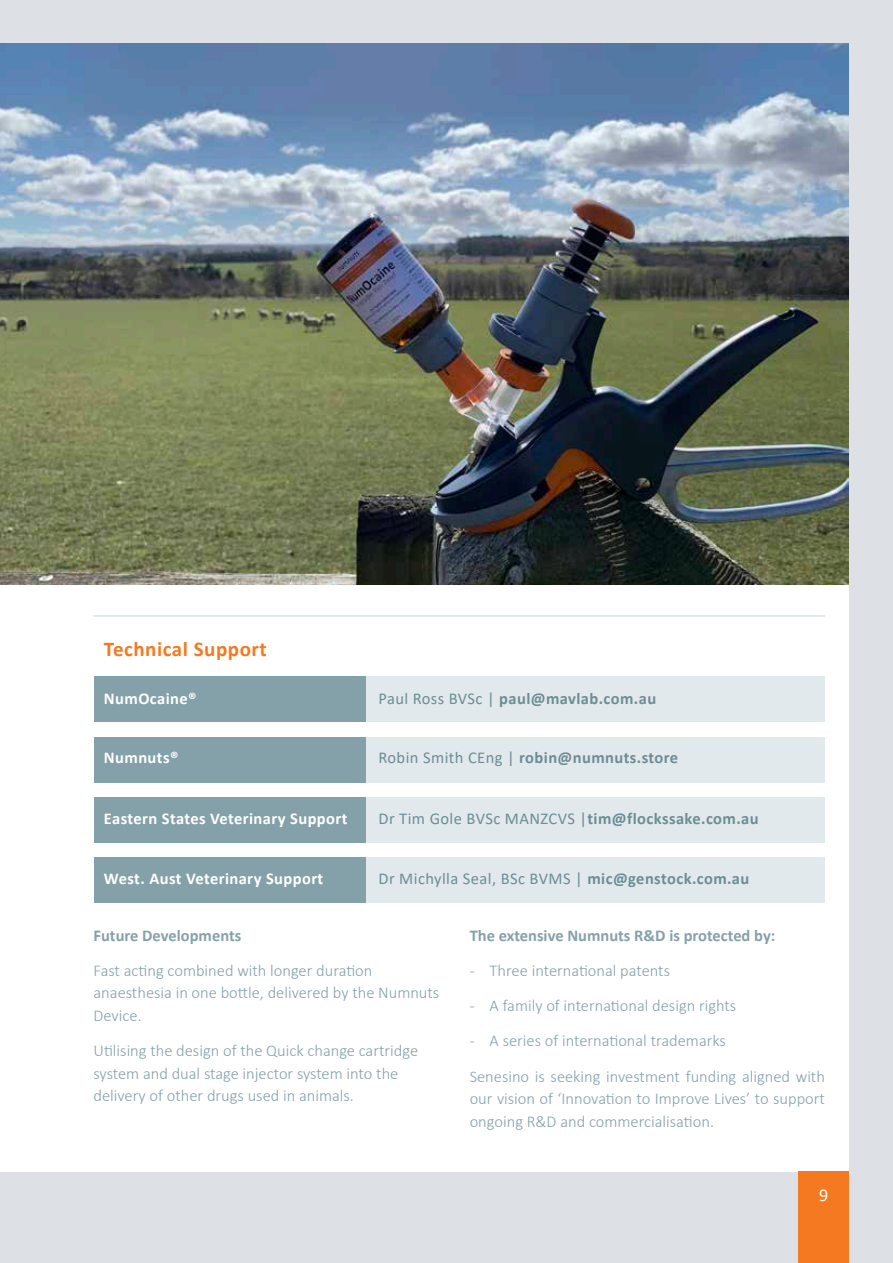
<style>
.page{position:relative;width:893px;height:1263px;background:#dde0e4}
.page>*{position:absolute;margin:0;border:0;box-sizing:border-box;transform-origin:0 0}
.t1{font:700 21px "Calibri";letter-spacing:.025em;color:#f47921}
.t2{font:18px "Calibri";color:#fff}
.t3{font:300 16.5px/22.5px "Calibri";color:#84a1aa}
.t4{font:16.5px "Calibri";letter-spacing:.025em;color:#6c8d96}
.t5{font:700 16.5px "Calibri";letter-spacing:.025em;color:#fff}
.t6{font:700 16.5px "Calibri";letter-spacing:.025em;color:#6c8d96}
.t7{font:700 16.5px "Calibri";color:#84a1aa}
.s1{font-weight:400}
.s2{font-weight:700}
</style>
<div class="page">
<div style="left:0;top:43px;width:848px;height:1128px;background:#fff"></div>
<div style="left:353px;top:677px;width:472px;height:45px;background:#e1e9ec"></div>
<div style="left:353px;top:737px;width:472px;height:45px;background:#e1e9ec"></div>
<div style="left:353px;top:797px;width:472px;height:45px;background:#e1e9ec"></div>
<div style="left:353px;top:857px;width:472px;height:45px;background:#e1e9ec"></div>
<div style="left:94px;top:677px;width:272px;height:45px;background:#84a1aa"></div>
<div style="left:94px;top:737px;width:272px;height:45px;background:#84a1aa"></div>
<div style="left:94px;top:797px;width:272px;height:45px;background:#84a1aa"></div>
<div style="left:94px;top:857px;width:272px;height:45px;background:#84a1aa"></div>
<hr style="left:94px;top:615px;width:731px;height:2px;background:#d9e3e7">
<img style="left:0;top:43px;width:848px;height:541px">
<div style="left:798px;top:1171px;width:50px;height:92px;background:#f47921"></div>
<p class="t1" style="left:104px;top:634px;width:164px">Technical Support</p>
<p class="t5" style="left:104px;top:686px;width:94px">NumOcaine®</p>
<p class="t6" style="left:378px;top:686px;width:279px"><span class="s1">Paul Ross BVSc |</span> paul@mavlab.com.au</p>
<p class="t5" style="left:104px;top:746px;width:76px">Numnuts®</p>
<p class="t6" style="left:378px;top:746px;width:301px"><span class="s1">Robin Smith CEng |</span> robin@numnuts.store</p>
<p class="t5" style="left:104px;top:806px;width:245px">Eastern States Veterinary Support</p>
<p class="t4" style="left:378px;top:812px;width:382px">Dr Tim Gole BVSc MANZCVS |<span class="s2">tim@flockssake.com.au</span></p>
<p class="t5" style="left:104px;top:866px;width:221px">West. Aust Veterinary Support</p>
<p class="t4" style="left:378px;top:867px;width:372px">Dr Michylla Seal, BSc BVMS | <span class="s2">mic@genstock.com.au</span></p>
<p class="t7" style="left:94px;top:923px;width:149px">Future Developments</p>
<p class="t3" style="left:94px;top:959px;width:347px">Fast acting combined with longer duration anaesthesia in one bottle, delivered by the Numnuts<br>Device.</p>
<p class="t3" style="left:94px;top:1039px;width:326px">Utilising the design of the Quick change cartridge system and dual stage injector system into the delivery of other drugs used in animals.</p>
<p class="t7" style="left:470px;top:923px;width:307px">The extensive Numnuts R&amp;D is protected by:</p>
<p class="t3" style="left:470px;top:959px;width:202px">- Three international patents</p>
<p class="t3" style="left:470px;top:994px;width:268px">- A family of international design rights</p>
<p class="t3" style="left:470px;top:1023px;width:357px;line-height:35.2px">- A series of international trademarks<br>Senesino is seeking investment funding aligned with</p>
<p class="t3" style="left:470px;top:1087px;width:357px">our vision of ‘Innovation to Improve Lives’ to support ongoing R&amp;D and commercialisation.</p>
<p class="t2" style="left:819px;top:1189px;width:11px">9</p>
</div>
